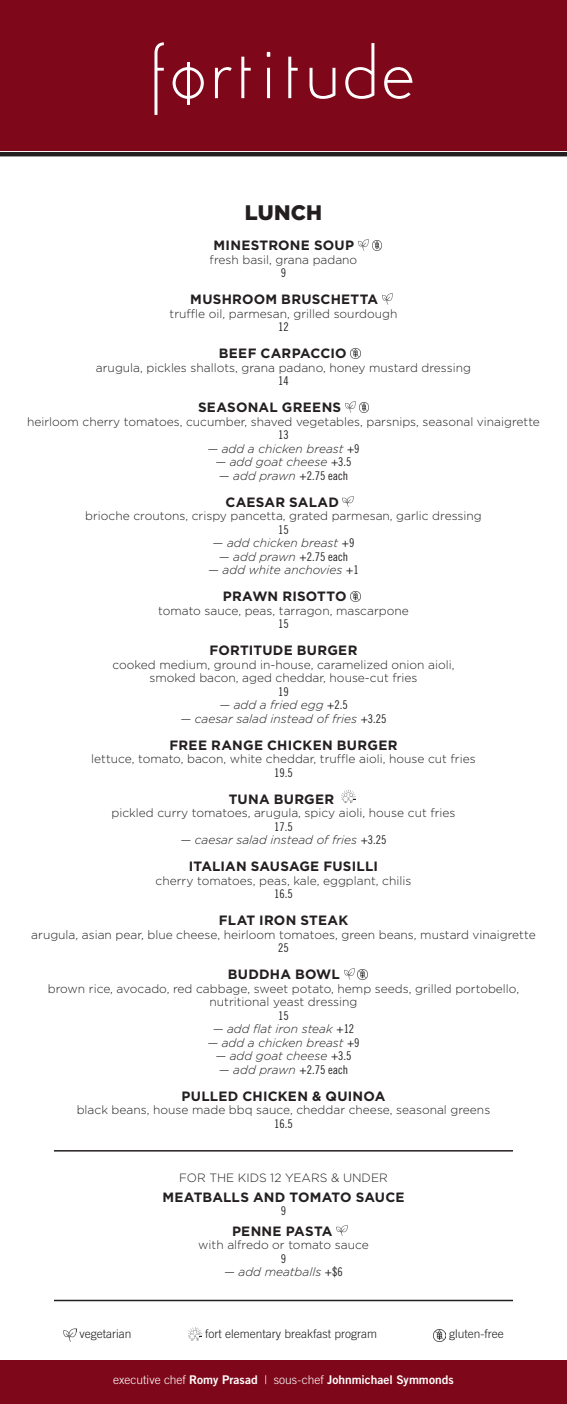
<style>
.page{position:relative;width:567px;height:1404px;background:#fff}
.page>*{position:absolute;margin:0;border:0;box-sizing:border-box;transform-origin:0 0}
.t1{font:900 21px "Gotham HTF";letter-spacing:.005em;color:#231f20}
.t2{font:700 13.5px "Gotham HTF";letter-spacing:.015em;color:#231f20}
.t3{font:300 12px/13.5px "Gotham HTF";color:#231f20;text-align:center}
.t4{font:italic 300 12px "Gotham HTF";color:#231f20}
.t5{font:12px "Trade Gothic Bold Two";color:#fff}
.t6{font:300 12px "Trade Gothic";color:#231f20}
.t7{font:12px "Trade Gothic Cond Eighteen";color:#231f20}
.s1{font-family:"Trade Gothic Cond Eighteen";font-weight:400;font-style:normal}
.s2{font-family:"Trade Gothic";font-weight:300}
</style>
<div class="page">
<div style="left:0;top:0;width:567px;height:150px;background:#7e0719"></div>
<div style="left:0;top:1361px;width:567px;height:43px;background:#7e0719"></div>
<svg style="left:154px;top:42px;width:10px;height:73px"></svg>
<svg style="left:173px;top:67px;width:31px;height:32px"></svg>
<svg style="left:215px;top:67px;width:17px;height:31px"></svg>
<svg style="left:241px;top:57px;width:10px;height:41px"></svg>
<svg style="left:267px;top:52px;width:3px;height:5px"></svg>
<hr style="left:267px;top:68px;width:3px;height:30px;background:#fff">
<svg style="left:288px;top:57px;width:10px;height:41px"></svg>
<svg style="left:310px;top:68px;width:25px;height:31px"></svg>
<svg style="left:345px;top:43px;width:29px;height:56px"></svg>
<svg style="left:384px;top:67px;width:29px;height:32px"></svg>
<hr style="left:187px;top:62px;width:2px;height:43px;background:#fff">
<hr style="left:0;top:152px;width:567px;height:4px;background:#231f20">
<svg style="left:358px;top:240px;width:24px;height:10px"></svg>
<svg style="left:382px;top:294px;width:11px;height:10px"></svg>
<svg style="left:351px;top:348px;width:9px;height:10px"></svg>
<svg style="left:345px;top:402px;width:24px;height:10px"></svg>
<svg style="left:343px;top:496px;width:11px;height:11px"></svg>
<svg style="left:351px;top:591px;width:9px;height:10px"></svg>
<svg style="left:341px;top:790px;width:15px;height:13px"></svg>
<svg style="left:344px;top:969px;width:24px;height:10px"></svg>
<hr style="left:54px;top:1150px;width:459px;height:2px;background:#231f20">
<hr style="left:54px;top:1300px;width:459px;height:1px;background:#231f20">
<svg style="left:63px;top:1328px;width:13px;height:13px"></svg>
<svg style="left:188px;top:1327px;width:14px;height:14px"></svg>
<svg style="left:434px;top:1329px;width:12px;height:12px"></svg>
<svg style="left:337px;top:1225px;width:10px;height:11px"></svg>
<h1 class="t1" style="left:245px;top:200px;width:79px">LUNCH</h1>
<p class="t2" style="left:214px;top:238px;width:142px">MINESTRONE SOUP</p>
<p class="t3" style="left:210px;top:253px;width:149px">fresh basil, grana padano</p>
<p class="t7" style="left:281px;top:266px;width:11px">9</p>
<p class="t2" style="left:190px;top:292px;width:190px">MUSHROOM BRUSCHETTA</p>
<p class="t3" style="left:170px;top:307px;width:229px">truffle oil, parmesan, grilled sourdough</p>
<p class="t7" style="left:278px;top:320px;width:12px">12</p>
<p class="t2" style="left:219px;top:346px;width:129px">BEEF CARPACCIO</p>
<p class="t3" style="left:96px;top:361px;width:377px">arugula, pickles shallots, grana padano, honey mustard dressing</p>
<p class="t7" style="left:278px;top:374px;width:12px">14</p>
<p class="t2" style="left:198px;top:400px;width:145px">SEASONAL GREENS</p>
<p class="t3" style="left:27px;top:415px;width:515px">heirloom cherry tomatoes, cucumber, shaved vegetables, parsnips, seasonal vinaigrette</p>
<p class="t7" style="left:278px;top:428px;width:12px">13</p>
<p class="t4" style="left:207px;top:442px;width:158px">— add a chicken breast <span class="s1">+9</span></p>
<p class="t4" style="left:215px;top:455px;width:138px">— add goat cheese <span class="s1">+3.5</span></p>
<p class="t4" style="left:219px;top:469px;width:135px">— add prawn <span class="s1">+2.75 each</span></p>
<p class="t2" style="left:226px;top:494px;width:115px">CAESAR SALAD</p>
<p class="t3" style="left:85px;top:509px;width:398px">brioche croutons, crispy pancetta, grated parmesan, garlic dressing</p>
<p class="t7" style="left:278px;top:522px;width:12px">15</p>
<p class="t4" style="left:213px;top:536px;width:147px">— add chicken breast <span class="s1">+9</span></p>
<p class="t4" style="left:219px;top:550px;width:135px">— add prawn <span class="s1">+2.75 each</span></p>
<p class="t4" style="left:208px;top:563px;width:152px">— add white anchovies <span class="s1">+1</span></p>
<p class="t2" style="left:223px;top:589px;width:125px">PRAWN RISOTTO</p>
<p class="t3" style="left:158px;top:604px;width:252px">tomato sauce, peas, tarragon, mascarpone</p>
<p class="t7" style="left:278px;top:617px;width:12px">15</p>
<p class="t2" style="left:210px;top:643px;width:149px">FORTITUDE BURGER</p>
<p class="t3" style="left:112px;top:658px;width:344px">cooked medium, ground in-house, caramelized onion aioli, smoked bacon, aged cheddar, house-cut fries</p>
<p class="t7" style="left:278px;top:684px;width:16px">19</p>
<p class="t4" style="left:219px;top:698px;width:130px">— add a fried egg <span class="s1">+2.5</span></p>
<p class="t4" style="left:180px;top:712px;width:208px">— caesar salad instead of fries <span class="s1">+3.25</span></p>
<p class="t2" style="left:169px;top:737px;width:230px">FREE RANGE CHICKEN BURGER</p>
<p class="t3" style="left:91px;top:752px;width:386px">lettuce, tomato, bacon, white cheddar, truffle aioli, house cut fries</p>
<p class="t7" style="left:274px;top:765px;width:20px">19.5</p>
<p class="t2" style="left:229px;top:791px;width:107px">TUNA BURGER</p>
<p class="t3" style="left:111px;top:806px;width:346px">pickled curry tomatoes, arugula, spicy aioli, house cut fries</p>
<p class="t7" style="left:274px;top:819px;width:20px">17.5</p>
<p class="t4" style="left:180px;top:833px;width:208px">— caesar salad instead of fries <span class="s1">+3.25</span></p>
<p class="t2" style="left:189px;top:859px;width:191px">ITALIAN SAUSAGE FUSILLI</p>
<p class="t3" style="left:156px;top:874px;width:257px">cherry tomatoes, peas, kale, eggplant, chilis</p>
<p class="t7" style="left:274px;top:887px;width:20px">16.5</p>
<p class="t2" style="left:219px;top:913px;width:131px">FLAT IRON STEAK</p>
<p class="t3" style="left:31px;top:928px;width:506px">arugula, asian pear, blue cheese, heirloom tomatoes, green beans, mustard vinaigrette</p>
<p class="t7" style="left:278px;top:941px;width:12px">25</p>
<p class="t2" style="left:228px;top:967px;width:114px">BUDDHA BOWL</p>
<p class="t3" style="left:48px;top:982px;width:473px">brown rice, avocado, red cabbage, sweet potato, hemp seeds, grilled portobello, nutritional yeast dressing</p>
<p class="t7" style="left:278px;top:1008px;width:12px">15</p>
<p class="t4" style="left:213px;top:1022px;width:143px">— add flat iron steak <span class="s1">+12</span></p>
<p class="t4" style="left:207px;top:1036px;width:158px">— add a chicken breast <span class="s1">+9</span></p>
<p class="t4" style="left:215px;top:1049px;width:138px">— add goat cheese <span class="s1">+3.5</span></p>
<p class="t4" style="left:219px;top:1063px;width:135px">— add prawn <span class="s1">+2.75 each</span></p>
<p class="t2" style="left:182px;top:1088px;width:205px">PULLED CHICKEN &amp; QUINOA</p>
<p class="t3" style="left:77px;top:1103px;width:415px">black beans, house made bbq sauce, cheddar cheese, seasonal greens</p>
<p class="t7" style="left:274px;top:1116px;width:20px">16.5</p>
<p class="t3" style="left:179px;top:1171px;width:210px">FOR THE KIDS 12 YEARS &amp; UNDER</p>
<p class="t2" style="left:162px;top:1189px;width:244px">MEATBALLS AND TOMATO SAUCE</p>
<p class="t7" style="left:281px;top:1204px;width:11px">9</p>
<p class="t2" style="left:232px;top:1223px;width:102px">PENNE PASTA</p>
<p class="t3" style="left:198px;top:1238px;width:172px">with alfredo or tomato sauce</p>
<p class="t7" style="left:281px;top:1251px;width:11px">9</p>
<p class="t4" style="left:224px;top:1265px;width:120px">— add meatballs <span class="s1">+$6</span></p>
<p class="t6" style="left:80px;top:1327px;width:53px">vegetarian</p>
<p class="t6" style="left:205px;top:1327px;width:173px">fort elementary breakfast program</p>
<p class="t6" style="left:449px;top:1327px;width:56px">gluten-free</p>
<p class="t5" style="left:113px;top:1373px;width:342px"><span class="s2">executive chef</span> Romy Prasad <span class="s2">| sous-chef</span> Johnmichael Symmonds</p>
</div>
